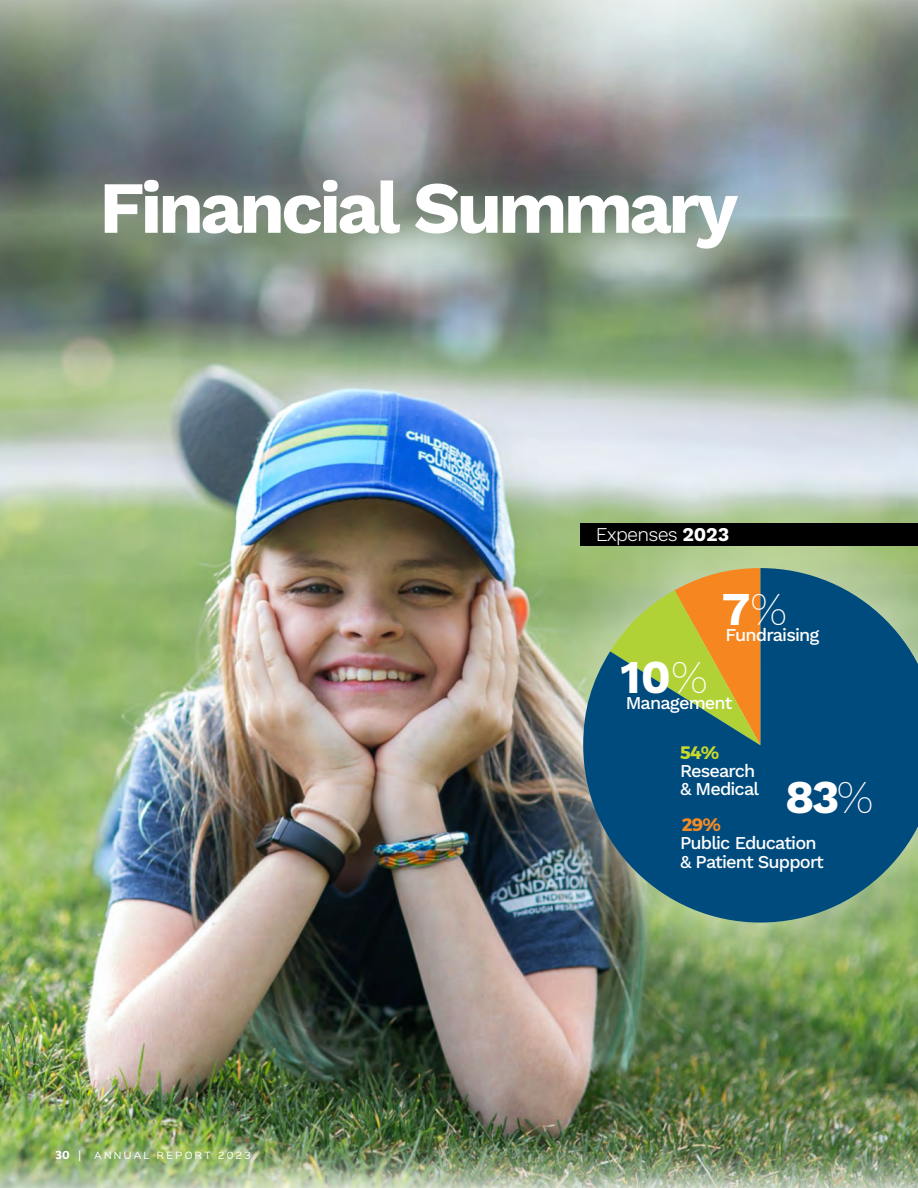
<style>
.page{position:relative;width:918px;height:1188px;background:#fff}
.page>*{position:absolute;margin:0;border:0;box-sizing:border-box;transform-origin:0 0}
.t1{font:700 73.5px "Work Sans";letter-spacing:-.05em;color:#fff}
.t2{font:700 46.95px "Work Sans";color:#fff}
.Mont_subhead{font:300 19.5px "Work Sans";letter-spacing:-.04em;color:#fff}
.t3{font:500 18.15px/18.1px "Work Sans";letter-spacing:-.045em;color:#fff}
.t4{font:9px "Sinkin Sans 400";letter-spacing:.26em;color:#fff}
.s1{font-weight:700}
.s2{font-weight:100}
.s3{font-family:"Whitney";font-weight:700;font-size:12px}
.s4{font-family:"Whitney";font-weight:500;font-size:12px}
.s5{font-family:"Montserrat";font-weight:700;color:#c8da2b}
.s6{font-family:"Montserrat";font-weight:700;color:#f68b24}
</style>
<div class="page">
<img style="left:0;top:0;width:918px;height:216px">
<img style="left:0;top:216px;width:918px;height:972px">
<div style="left:497px;top:481px;width:421px;height:528px;background:#fff;opacity:.75"></div>
<svg style="left:583px;top:568px;width:335px;height:355px;background:#386a72"></svg>
<div style="left:580px;top:523px;width:338px;height:23px;background:#000"></div>
<p class="t1" style="left:99px;top:165px;width:640px">Financial Summary</p>
<p class="Mont_subhead" style="left:596px;top:523px;width:135px">Expenses <span class="s1">2023</span></p>
<p class="t2" style="left:722px;top:582px;width:67px">7<span class="s2">%</span></p>
<p class="t2" style="left:620px;top:650px;width:89px">10<span class="s2">%</span></p>
<p class="t3" style="left:726px;top:627px;width:95px">Fundraising</p>
<p class="t3" style="left:626px;top:695px;width:108px">Management</p>
<p class="t4" style="left:56px;top:1148px;width:197px"><span class="s3">30</span> <span class="s4">|</span> ANNUAL REPORT 2023</p>
<p class="t3" style="left:680px;top:745px;width:81px"><span class="s5">54%<br></span>Research &amp; Medical</p>
<p class="t3" style="left:680px;top:817px;width:145px"><span class="s6">29%<br></span>Public Education &amp; Patient Support</p>
<p class="t2" style="left:785px;top:769px;width:90px">83<span class="s2">%</span></p>
</div>
